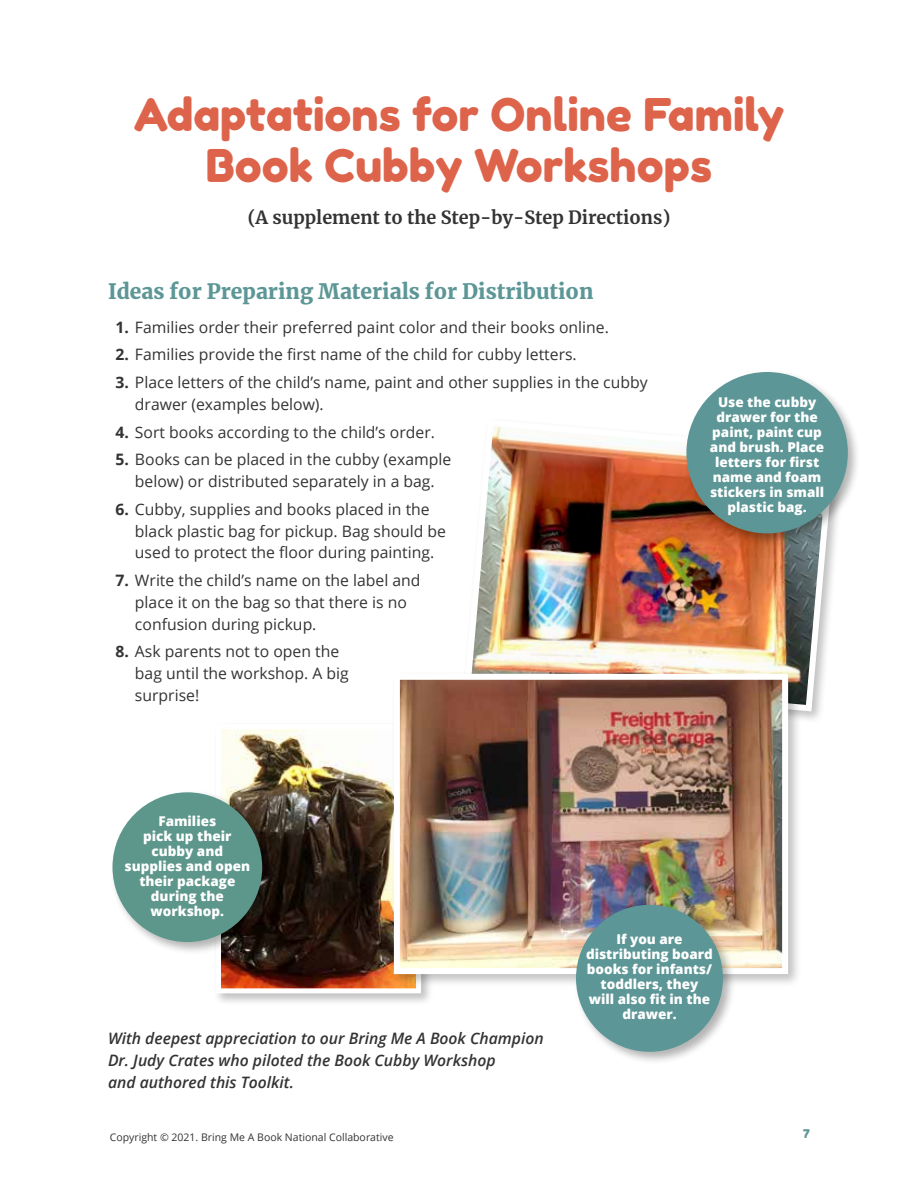
<style>
.page{position:relative;width:918px;height:1188px;background:#fff}
.page>*{position:absolute;margin:0;border:0;box-sizing:border-box;transform-origin:0 0}
.t1{font:45px/51px "Fredoka One";color:#dd634b;text-align:center}
.t2{font:900 21px "Merriweather";color:#5d9696}
.t3{font:700 18px "Merriweather";color:#333}
.t4{font:15.75px/21.8px "Open Sans";color:#333}
.t5{font:italic 600 15.75px/21.8px "Open Sans";color:#333}
.t6{font:800 13.5px/15px "Open Sans";color:#fff;text-align:center}
.t7{font:12px "Fredoka One";color:#5d9696}
.t8{font:10.5px "Open Sans";color:#333}
.s1{font-weight:700}
</style>
<div class="page">
<img style="left:472px;top:426px;width:363px;height:289px">
<div style="left:213px;top:721px;width:221px;height:285px;background:#000;opacity:.25"></div>
<img style="left:222px;top:730px;width:169px;height:257px">
<div style="left:216px;top:724px;width:205px;height:269px;border:5px solid #fff"></div>
<div style="left:110px;top:789px;width:165px;height:166px;background:#000;opacity:.3"></div>
<div style="left:112px;top:792px;width:150px;height:150px;background:#5d978b;border-radius:50%"></div>
<div style="left:684px;top:369px;width:177px;height:178px;background:#000;opacity:.3"></div>
<div style="left:686px;top:372px;width:162px;height:161px;background:#5d9696;border-radius:50%"></div>
<div style="left:391px;top:671px;width:411px;height:317px;background:#000;opacity:.25"></div>
<img style="left:401px;top:681px;width:380px;height:286px">
<div style="left:394px;top:674px;width:394px;height:300px;border:6px solid #fff"></div>
<div style="left:573px;top:902px;width:163px;height:163px;background:#000;opacity:.3"></div>
<div style="left:576px;top:905px;width:147px;height:147px;background:#5d9696;border-radius:50%"></div>
<h1 class="t1" style="left:134px;top:89px;width:652px">Adaptations for Online Family<br>Book Cubby Workshops</h1>
<p class="t3" style="left:248px;top:205px;width:424px">(A supplement to the Step-by-Step Directions)</p>
<h2 class="t2" style="left:108px;top:277px;width:487px">Ideas for Preparing Materials for Distribution</h2>
<p class="t4" style="left:116px;top:316px;width:495px"><span class="s1">1.</span> Families order their preferred paint color and their books online.</p>
<p class="t4" style="left:116px;top:343px;width:463px"><span class="s1">2.</span> Families provide the first name of the child for cubby letters.</p>
<p class="t4" style="left:135px;top:371px;width:514px;text-indent:-19px"><span class="s1">3.</span> Place letters of the child’s name, paint and other supplies in the cubby drawer (examples below).</p>
<p class="t4" style="left:116px;top:421px;width:321px"><span class="s1">4.</span> Sort books according to the child’s order.</p>
<p class="t4" style="left:116px;top:448px;width:337px;text-align:center"><span class="s1">5.</span> Books can be placed in the cubby (example below) or distributed separately in a bag.</p>
<p class="t4" style="left:135px;top:498px;width:313px;text-indent:-19px"><span class="s1">6.</span> Cubby, supplies and books placed in the black plastic bag for pickup. Bag should be used to protect the floor during painting.</p>
<p class="t4" style="left:135px;top:569px;width:287px;text-indent:-19px"><span class="s1">7.</span> Write the child’s name on the label and place it on the bag so that there is no confusion during pickup.</p>
<p class="t4" style="left:135px;top:640px;width:215px;text-indent:-19px"><span class="s1">8.</span> Ask parents not to open the bag until the workshop. A big surprise!</p>
<p class="t6" style="left:124px;top:813px;width:127px">Families<br>pick up their cubby and supplies and open their package during the workshop.</p>
<p class="t6" style="left:710px;top:394px;width:116px">Use the cubby drawer for the paint, paint cup and brush. Place letters for first name and foam stickers in small plastic bag.</p>
<p class="t5" style="left:108px;top:1027px;width:437px">With deepest appreciation to our Bring Me A Book Champion<br>Dr. Judy Crates who piloted the Book Cubby Workshop<br>and authored this Toolkit.</p>
<p class="t6" style="left:586px;top:931px;width:128px">If you are distributing board books for infants/ toddlers, they<br>will also fit in the drawer.</p>
<p class="t8" style="left:110px;top:1130px;width:285px">Copyright © 2021. Bring Me A Book National Collaborative</p>
<p class="t7" style="left:803px;top:1127px;width:8px">7</p>
</div>
